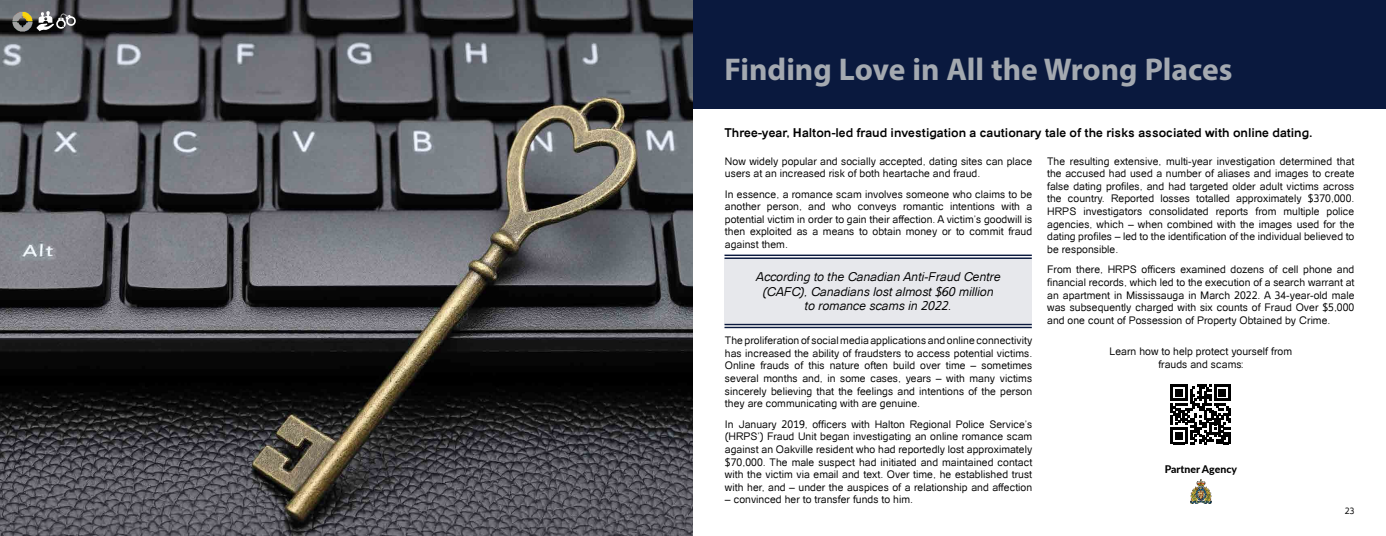
<style>
.page{position:relative;width:1386px;height:536px;background:#fff}
.page>*{position:absolute;margin:0;border:0;box-sizing:border-box;transform-origin:0 0}
.HRPS_Titles{font:700 31.5px "Myriad Pro";color:#a4a9b0}
.HRPS_Quote{font:italic 12.25px/14.7px "Catriel";color:#000;text-align:center}
.HRPS_Nutgraf{font:700 12.25px "Catriel";color:#000}
.HRPS_Paragraph{font:10.5px/12.6px "Catriel";color:#000;text-align:justify}
.Partner_Agencies{font:800 10.5px "Lato";color:#000}
.t1{font:8.75px "Catriel";color:#000}
</style>
<div class="page">
<div style="left:693px;top:0;width:693px;height:108px;background:#0a193e"></div>
<img style="left:0;top:0;width:693px;height:536px">
<img style="left:1190px;top:479px;width:21px;height:24px">
<img style="left:13px;top:11px;width:20px;height:20px">
<svg style="left:36px;top:11px;width:40px;height:20px"></svg>
<hr style="left:724px;top:254px;width:308px;height:2px;background:#0a193e">
<hr style="left:724px;top:257px;width:308px;height:2px;background:#0a193e">
<div style="left:724px;top:259px;width:308px;height:64px;background:#e7e8ec"></div>
<hr style="left:724px;top:324px;width:308px;height:1px;background:#0a193e">
<hr style="left:724px;top:326px;width:308px;height:2px;background:#0a193e">
<svg style="left:1171px;top:384px;width:60px;height:60px"></svg>
<p class="HRPS_Titles" style="left:725px;top:48px;width:509px">Finding Love in All the Wrong Places</p>
<p class="HRPS_Nutgraf" style="left:724px;top:125px;width:590px">Three-year, Halton-led fraud investigation a cautionary tale of the risks associated with online dating.</p>
<p class="HRPS_Paragraph" style="left:725px;top:154px;width:309px">Now widely popular and socially accepted, dating sites can place users at an increased risk of both heartache and fraud.</p>
<p class="HRPS_Paragraph" style="left:725px;top:188px;width:309px">In essence, a romance scam involves someone who claims to be another person, and who conveys romantic intentions with a potential victim in order to gain their affection. A victim’s goodwill is then exploited as a means to obtain money or to commit fraud against them.</p>
<p class="HRPS_Quote" style="left:756px;top:269px;width:246px">According to the Canadian Anti-Fraud Centre (CAFC), Canadians lost almost $60 million<br>to romance scams in 2022.</p>
<p class="HRPS_Paragraph" style="left:725px;top:334px;width:309px">The proliferation of social media applications and online connectivity has increased the ability of fraudsters to access potential victims.<br>Online frauds of this nature often build over time – sometimes several months and, in some cases, years – with many victims sincerely believing that the feelings and intentions of the person they are communicating with are genuine.</p>
<p class="HRPS_Paragraph" style="left:725px;top:417px;width:309px">In January 2019, officers with Halton Regional Police Service’s (HRPS’) Fraud Unit began investigating an online romance scam against an Oakville resident who had reportedly lost approximately $70,000. The male suspect had initiated and maintained contact with the victim via email and text. Over time, he established trust with her, and – under the auspices of a relationship and affection</p>
<p class="HRPS_Paragraph" style="left:725px;top:493px;width:190px">– convinced her to transfer funds to him.</p>
<p class="HRPS_Paragraph" style="left:1047px;top:154px;width:309px">The resulting extensive, multi-year investigation determined that the accused had used a number of aliases and images to create false dating profiles, and had targeted older adult victims across the country. Reported losses totalled approximately $370,000.<br>HRPS investigators consolidated reports from multiple police agencies, which – when combined with the images used for the dating profiles – led to the identification of the individual believed to be responsible.</p>
<p class="HRPS_Paragraph" style="left:1047px;top:263px;width:309px">From there, HRPS officers examined dozens of cell phone and financial records, which led to the execution of a search warrant at an apartment in Mississauga in March 2022. A 34-year-old male was subsequently charged with six counts of Fraud Over $5,000 and one count of Possession of Property Obtained by Crime.</p>
<p class="HRPS_Paragraph" style="left:1110px;top:345px;width:184px;text-align:center">Learn how to help protect yourself from frauds and scams:</p>
<p class="Partner_Agencies" style="left:1165px;top:461px;width:74px">Partner Agency</p>
<p class="t1" style="left:1345px;top:506px;width:11px">23</p>
</div>
